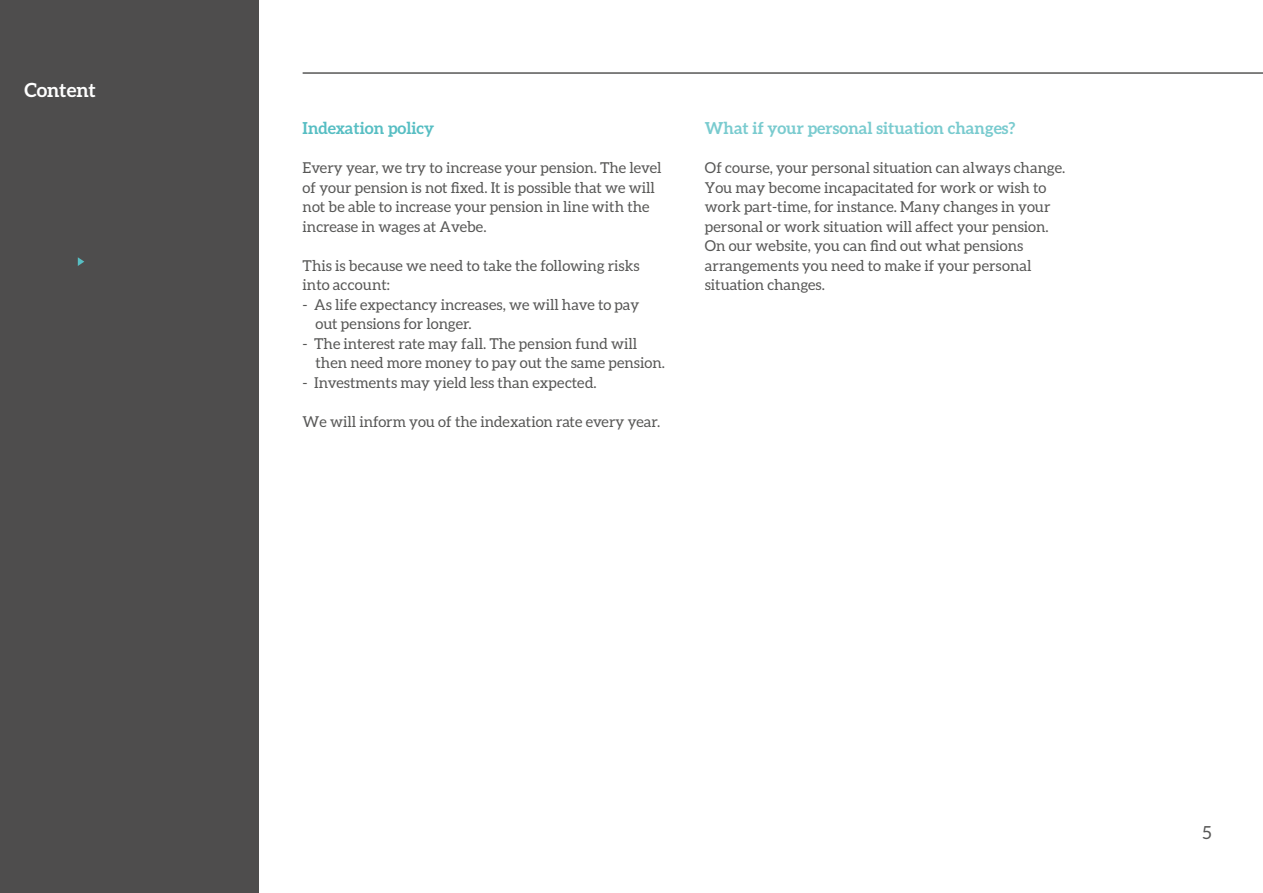
<style>
.page{position:relative;width:1263px;height:893px;background:#fff}
.page>*{position:absolute;margin:0;border:0;box-sizing:border-box;transform-origin:0 0}
.t1{font:700 19.5px "Aleo";color:#fff}
.t2{font:18px "Aleo";color:#575756}
.t3{font:700 16.5px "Aleo";color:#79cbcf}
.t4{font:700 16.5px "Aleo";color:#57bec3}
.t5{font:15px/19.5px "Aleo";color:#575756}
</style>
<div class="page">
<hr style="left:303px;top:72px;width:960px;height:2px;background:#575756">
<div style="left:0;top:0;width:259px;height:893px;background:#4e4d4d"></div>
<svg style="left:78px;top:257px;width:6px;height:9px"></svg>
<h1 class="t1" style="left:24px;top:78px;width:73px">Content</h1>
<p class="t4" style="left:303px;top:119px;width:133px">Indexation policy</p>
<p class="t5" style="left:303px;top:158px;width:360px">Every year, we try to increase your pension. The level of your pension is not fixed. It is possible that we will not be able to increase your pension in line with the increase in wages at Avebe.</p>
<p class="t5" style="left:303px;top:255px;width:338px">This is because we need to take the following risks into account:</p>
<p class="t5" style="left:315px;top:294px;width:325px;text-indent:-13px">- As life expectancy increases, we will have to pay out pensions for longer.</p>
<p class="t5" style="left:315px;top:333px;width:351px;text-indent:-13px">- The interest rate may fall. The pension fund will then need more money to pay out the same pension.</p>
<p class="t5" style="left:303px;top:372px;width:295px">- Investments may yield less than expected.</p>
<p class="t5" style="left:303px;top:411px;width:359px">We will inform you of the indexation rate every year.</p>
<p class="t3" style="left:705px;top:119px;width:312px">What if your personal situation changes?</p>
<p class="t5" style="left:705px;top:158px;width:362px">Of course, your personal situation can always change.<br>You may become incapacitated for work or wish to work part-time, for instance. Many changes in your personal or work situation will affect your pension.<br>On our website, you can find out what pensions arrangements you need to make if your personal situation changes.</p>
<p class="t2" style="left:1202px;top:823px;width:11px">5</p>
</div>
